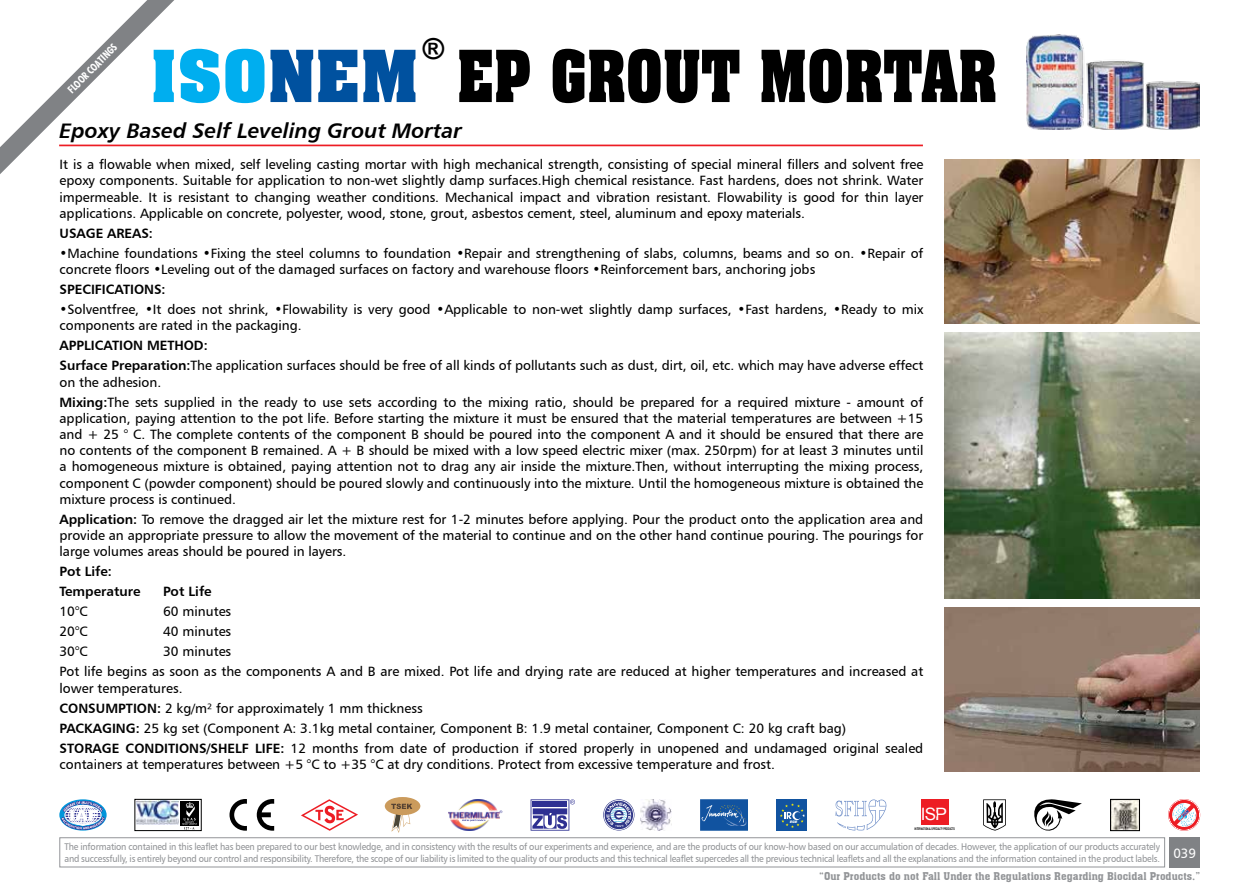
<style>
.page{position:relative;width:1234px;height:893px;background:#fff}
.page>*{position:absolute;margin:0;border:0;box-sizing:border-box;transform-origin:0 0}
.t1{font:700 70.35px "Aachen BT";letter-spacing:-.01em;color:#000;scale:.83 1}
.t2{font:700 28.8px "Arial";color:#000}
.t3{font:21px "Humanist 777 BT Bold Italic B";color:#000}
.t4{font:17.1px "Arial";color:#fff}
.t5{font:13.5px/16.2px "Humanist 777 BT Roman B";letter-spacing:-.005em;color:#000}
.t6{font:13.5px/20px "Humanist 777 BT Bold B";letter-spacing:-.005em;color:#000}
.t7{font:13.5px "Humanist 777 BT Roman B";color:#fff}
.t8{font:10.5px "Aachen BT";color:#939598}
.t9{font:700 condensed 10.5px "Futura BT";color:#fff}
.t10{font:9.75px/11.7px "Humanist 777 BT Roman B";letter-spacing:-.02em;color:#939598;scale:.92 1}
.t11{font:700 3.6px "Arial";color:#000;scale:.57 1}
.t12{font:italic 900 3.3px "Arial";color:#fff}
.s1{color:#00aeef}
.s2{color:#00519f}
.s3{font-family:"Humanist 777 BT Bold B"}
</style>
<div class="page">
<hr style="left:59px;top:145px;width:863px;height:1px;background:#ed1d24">
<div style="left:1168px;top:837px;width:31px;height:30px;background:#808285"></div>
<svg style="left:229px;top:799px;width:18px;height:32px"></svg>
<svg style="left:257px;top:799px;width:17px;height:32px"></svg>
<svg style="left:301px;top:799px;width:57px;height:32px"></svg>
<svg style="left:530px;top:799px;width:45px;height:32px"></svg>
<svg style="left:603px;top:799px;width:31px;height:31px"></svg>
<svg style="left:603px;top:800px;width:30px;height:30px"></svg>
<svg style="left:604px;top:801px;width:29px;height:28px"></svg>
<svg style="left:606px;top:802px;width:25px;height:25px"></svg>
<img style="left:640px;top:800px;width:31px;height:31px">
<div style="left:385px;top:797px;width:35px;height:18px;background:#cb9b5c;border-radius:50%"></div>
<svg style="left:391px;top:804px;width:21px;height:29px"></svg>
<div style="left:920px;top:799px;width:28px;height:25px;background:#ed1d24"></div>
<svg style="left:983px;top:799px;width:22px;height:32px"></svg>
<svg style="left:1034px;top:799px;width:47px;height:32px"></svg>
<img style="left:1111px;top:801px;width:26px;height:28px">
<div style="left:1109px;top:799px;width:30px;height:32px;border:1px solid #000"></div>
<div style="left:776px;top:799px;width:31px;height:32px;background:#1153a0"></div>
<svg style="left:780px;top:803px;width:24px;height:25px"></svg>
<img style="left:448px;top:800px;width:51px;height:30px">
<svg style="left:462px;top:819px;width:23px;height:2px"></svg>
<svg style="left:835px;top:799px;width:52px;height:32px"></svg>
<img style="left:137px;top:801px;width:41px;height:24px">
<div style="left:180px;top:801px;width:19px;height:24px;background:#000"></div>
<div style="left:134px;top:799px;width:67px;height:32px;border:1px solid #000"></div>
<svg style="left:182px;top:802px;width:15px;height:27px"></svg>
<svg style="left:59px;top:799px;width:48px;height:32px"></svg>
<svg style="left:61px;top:799px;width:44px;height:32px"></svg>
<div style="left:68px;top:805px;width:29px;height:20px;border:1px solid #fff;border-radius:50%"></div>
<div style="left:71px;top:805px;width:24px;height:20px;border:1px solid #fff;border-radius:50%"></div>
<div style="left:74px;top:805px;width:18px;height:20px;border:1px solid #fff;border-radius:50%"></div>
<div style="left:76px;top:805px;width:13px;height:20px;border:1px solid #fff;border-radius:50%"></div>
<div style="left:79px;top:805px;width:8px;height:20px;border:1px solid #fff;border-radius:50%"></div>
<div style="left:81px;top:805px;width:4px;height:20px;border:1px solid #fff;border-radius:50%"></div>
<svg style="left:700px;top:799px;width:47px;height:32px"></svg>
<svg style="left:1168px;top:799px;width:31px;height:32px"></svg>
<svg style="left:0;top:0;width:187px;height:174px"></svg>
<div style="left:59px;top:837px;width:1105px;height:30px;border:1px solid #939598"></div>
<img style="left:944px;top:608px;width:255px;height:164px">
<img style="left:944px;top:159px;width:255px;height:164px">
<img style="left:944px;top:333px;width:255px;height:265px">
<img style="left:1026px;top:34px;width:173px;height:96px">
<p class="t9" style="left:65px;top:87px;width:66px;rotate:-45deg">FLOOR COATINGS</p>
<h2 class="t2" style="left:422px;top:29px;width:23px">®</h2>
<h1 class="t1" style="left:150px;top:32px;width:1021px"><span class="s1">ISO</span><span class="s2">NEM</span> EP GROUT MORTAR</h1>
<h3 class="t3" style="left:60px;top:117px;width:404px">Epoxy Based Self Leveling Grout Mortar</h3>
<p class="t5" style="left:60px;top:156px;width:865px;text-align:justify">It is a flowable when mixed, self leveling casting mortar with high mechanical strength, consisting of special mineral fillers and solvent free epoxy components. Suitable for application to non-wet slightly damp surfaces.High chemical resistance. Fast hardens, does not shrink. Water impermeable. It is resistant to changing weather conditions. Mechanical impact and vibration resistant. Flowability is good for thin layer applications. Applicable on concrete, polyester, wood, stone, grout, asbestos cement, steel, aluminum and epoxy materials.</p>
<p class="t6" style="left:60px;top:223px;width:95px">USAGE AREAS:</p>
<p class="t5" style="left:60px;top:245px;width:865px">•Machine foundations •Fixing the steel columns to foundation •Repair and strengthening of slabs, columns, beams and so on. •Repair of concrete floors •Leveling out of the damaged surfaces on factory and warehouse floors •Reinforcement bars, anchoring jobs</p>
<p class="t6" style="left:60px;top:279px;width:107px">SPECIFICATIONS:</p>
<p class="t5" style="left:60px;top:301px;width:865px">•Solventfree, •It does not shrink, •Flowability is very good •Applicable to non-wet slightly damp surfaces, •Fast hardens, •Ready to mix components are rated in the packaging.</p>
<p class="t6" style="left:60px;top:335px;width:150px">APPLICATION METHOD:</p>
<p class="t5" style="left:60px;top:357px;width:865px"><span class="s3">Surface Preparation:</span>The application surfaces should be free of all kinds of pollutants such as dust, dirt, oil, etc. which may have adverse effect on the adhesion.</p>
<p class="t5" style="left:60px;top:394px;width:865px;text-align:justify"><span class="s3">Mixing:</span>The sets supplied in the ready to use sets according to the mixing ratio, should be prepared for a required mixture - amount of application, paying attention to the pot life. Before starting the mixture it must be ensured that the material temperatures are between +15 and + 25 ° C. The complete contents of the component B should be poured into the component A and it should be ensured that there are no contents of the component B remained. A + B should be mixed with a low speed electric mixer (max. 250rpm) for at least 3 minutes until a homogeneous mixture is obtained, paying attention not to drag any air inside the mixture.Then, without interrupting the mixing process, component C (powder component) should be poured slowly and continuously into the mixture. Until the homogeneous mixture is obtained the mixture process is continued.</p>
<p class="t5" style="left:60px;top:511px;width:865px;text-align:justify"><span class="s3">Application:</span> To remove the dragged air let the mixture rest for 1-2 minutes before applying. Pour the product onto the application area and provide an appropriate pressure to allow the movement of the material to continue and on the other hand continue pouring. The pourings for large volumes areas should be poured in layers.</p>
<p class="t6" style="left:60px;top:561px;width:83px">Pot Life:<br>Temperature</p>
<p class="t6" style="left:163px;top:581px;width:50px">Pot Life</p>
<p class="t5" style="left:60px;top:603px;width:30px">10°C</p>
<p class="t5" style="left:163px;top:603px;width:70px">60 minutes</p>
<p class="t5" style="left:60px;top:623px;width:30px">20°C</p>
<p class="t5" style="left:163px;top:623px;width:70px">40 minutes</p>
<p class="t5" style="left:60px;top:643px;width:30px">30°C</p>
<p class="t5" style="left:60px;top:641px;width:865px;line-height:20px;text-indent:104px">30 minutes<br>Pot life begins as soon as the components A and B are mixed. Pot life and drying rate are reduced at higher temperatures and increased at</p>
<p class="t5" style="left:60px;top:678px;width:865px;line-height:20px">lower temperatures.<br><span class="s3">CONSUMPTION:</span> 2 kg/m² for approximately 1 mm thickness<br><span class="s3">PACKAGING:</span> 25 kg set (Component A: 3.1kg metal container, Component B: 1.9 metal container, Component C: 20 kg craft bag)<br><span class="s3">STORAGE CONDITIONS/SHELF LIFE:</span> 12 months from date of production if stored properly in unopened and undamaged original sealed</p>
<p class="t5" style="left:60px;top:756px;width:717px">containers at temperatures between +5 °C to +35 °C at dry conditions. Protect from excessive temperature and frost.</p>
<p class="t12" style="left:789px;top:820px;width:10px">EGE</p>
<p class="t4" style="left:920px;top:802px;width:28px">ISP</p>
<p class="t11" style="left:914px;top:826px;width:72px">INTERNATIONAL SPECIALTY PRODUCTS</p>
<p class="t10" style="left:64px;top:841px;width:1191px">The information contained in this leaflet has been prepared to our best knowledge, and in consistency with the results of our experiments and experience, and are the products of our know-how based on our accumulation of decades. However, the application of our products accurately and successfully, is entirely beyond our control and responsibility. Therefore, the scope of our liability is limited to the quality of our products and this technical leaflet supercedes all the previous technical leaflets and all the explanations and the information contained in the product labels.</p>
<p class="t7" style="left:1172px;top:844px;width:24px">039</p>
<p class="t8" style="left:819px;top:869px;width:382px">“Our Products do not Fall Under the Regulations Regarding Biocidal Products.”</p>
</div>
